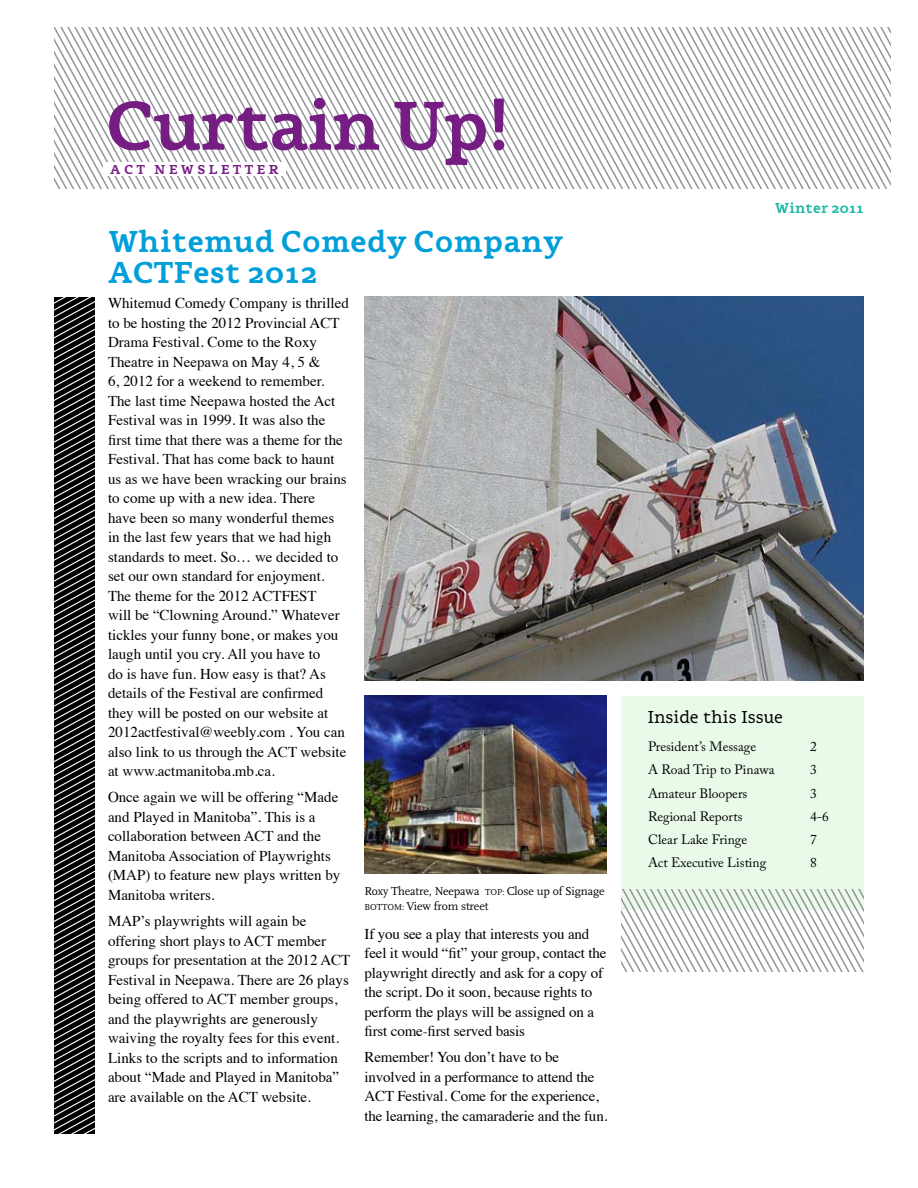
<style>
.page{position:relative;width:918px;height:1188px;background:#fff}
.page>*{position:absolute;margin:0;border:0;box-sizing:border-box;transform-origin:0 0}
.t1{font:700 72px "Flembo Text";letter-spacing:-.03em;color:#751d83}
.t2{font:700 31.5px/31.5px "Flembo Text";color:#009fda}
.t3{font:18px "Flembo Text";color:#000}
.t4{font:15px/19.5px "Times";color:#000}
.t5{font:700 15px "Flembo Text";color:#1cb9a3}
.t6{font:13.5px "Adobe Caslon Pro";color:#000}
.t7{font:700 13.5px "Flembo Text";letter-spacing:.25em;color:#751d83}
.t8{font:12px/15px "Scala";letter-spacing:-.01em;color:#000}
.s1{font-size:9px}
</style>
<div class="page">
<svg style="left:54px;top:297px;width:40px;height:837px;background:#2f2f2f"></svg>
<svg style="left:54px;top:27px;width:837px;height:162px"></svg>
<div style="left:104px;top:163px;width:182px;height:13px;background:#fff"></div>
<img style="left:364px;top:297px;width:500px;height:384px">
<div style="left:621px;top:696px;width:243px;height:214px;background:#eafae9"></div>
<img style="left:364px;top:696px;width:242px;height:177px">
<svg style="left:621px;top:890px;width:243px;height:82px"></svg>
<h1 class="t1" style="left:105px;top:84px;width:407px">Curtain Up!</h1>
<p class="t7" style="left:110px;top:162px;width:25px">Act</p>
<p class="t7" style="left:155px;top:162px;width:125px">New slett er</p>
<h2 class="t2" style="left:108px;top:225px;width:457px">Whitemud Comedy Company<br>ACTFest 2012</h2>
<p class="t4" style="left:108px;top:292px;width:242px">Whitemud Comedy Company is thrilled to be hosting the 2012 Provincial ACT Drama Festival. Come to the Roxy Theatre in Neepawa on May 4, 5 &amp;<br>6, 2012 for a weekend to remember.<br>The last time Neepawa hosted the Act Festival was in 1999. It was also the first time that there was a theme for the Festival. That has come back to haunt us as we have been wracking our brains to come up with a new idea. There<br>have been so many wonderful themes in the last few years that we had high standards to meet. So… we decided to set our own standard for enjoyment.<br>The theme for the 2012 ACTFEST<br>will be “Clowning Around.” Whatever tickles your funny bone, or makes you laugh until you cry. All you have to<br>do is have fun. How easy is that? As details of the Festival are confirmed they will be posted on our website at 2012actfestival@weebly.com . You can also link to us through the ACT website at www.actmanitoba.mb.ca.</p>
<p class="t4" style="left:108px;top:786px;width:234px">Once again we will be offering “Made and Played in Manitoba”. This is a collaboration between ACT and the<br>Manitoba Association of Playwrights (MAP) to feature new plays written by<br>Manitoba writers.</p>
<p class="t4" style="left:108px;top:910px;width:244px">MAP’s playwrights will again be offering short plays to ACT member groups for presentation at the 2012 ACT Festival in Neepawa. There are 26 plays being offered to ACT member groups, and the playwrights are generously waiving the royalty fees for this event.<br>Links to the scripts and to information about “Made and Played in Manitoba” are available on the ACT website.</p>
<p class="t8" style="left:364px;top:884px;width:242px">Roxy Theatre, Neepawa <span class="s1">TOP:</span> Close up of Signage<br><span class="s1">BOTTOM:</span> View from street</p>
<p class="t4" style="left:364px;top:923px;width:244px">If you see a play that interests you and feel it would “fit” your group, contact the playwright directly and ask for a copy of the script. Do it soon, because rights to perform the plays will be assigned on a first come-first served basis</p>
<p class="t4" style="left:364px;top:1046px;width:244px">Remember! You don’t have to be involved in a performance to attend the ACT Festival. Come for the experience, the learning, the camaraderie and the fun.</p>
<p class="t5" style="left:775px;top:199px;width:91px">Winter 2011</p>
<p class="t3" style="left:648px;top:707px;width:137px">Inside this Issue</p>
<p class="t6" style="left:648px;top:738px;width:110px">President’s Message</p>
<p class="t6" style="left:810px;top:738px;width:8px">2</p>
<p class="t6" style="left:648px;top:762px;width:128px">A Road Trip to Pinawa</p>
<p class="t6" style="left:810px;top:762px;width:8px">3</p>
<p class="t6" style="left:648px;top:785px;width:101px">Amateur Bloopers</p>
<p class="t6" style="left:810px;top:785px;width:8px">3</p>
<p class="t6" style="left:648px;top:808px;width:96px">Regional Reports</p>
<p class="t6" style="left:810px;top:808px;width:20px">4-6</p>
<p class="t6" style="left:648px;top:831px;width:101px">Clear Lake Fringe</p>
<p class="t6" style="left:810px;top:831px;width:8px">7</p>
<p class="t6" style="left:648px;top:855px;width:120px">Act Executive Listing</p>
<p class="t6" style="left:810px;top:855px;width:8px">8</p>
</div>
